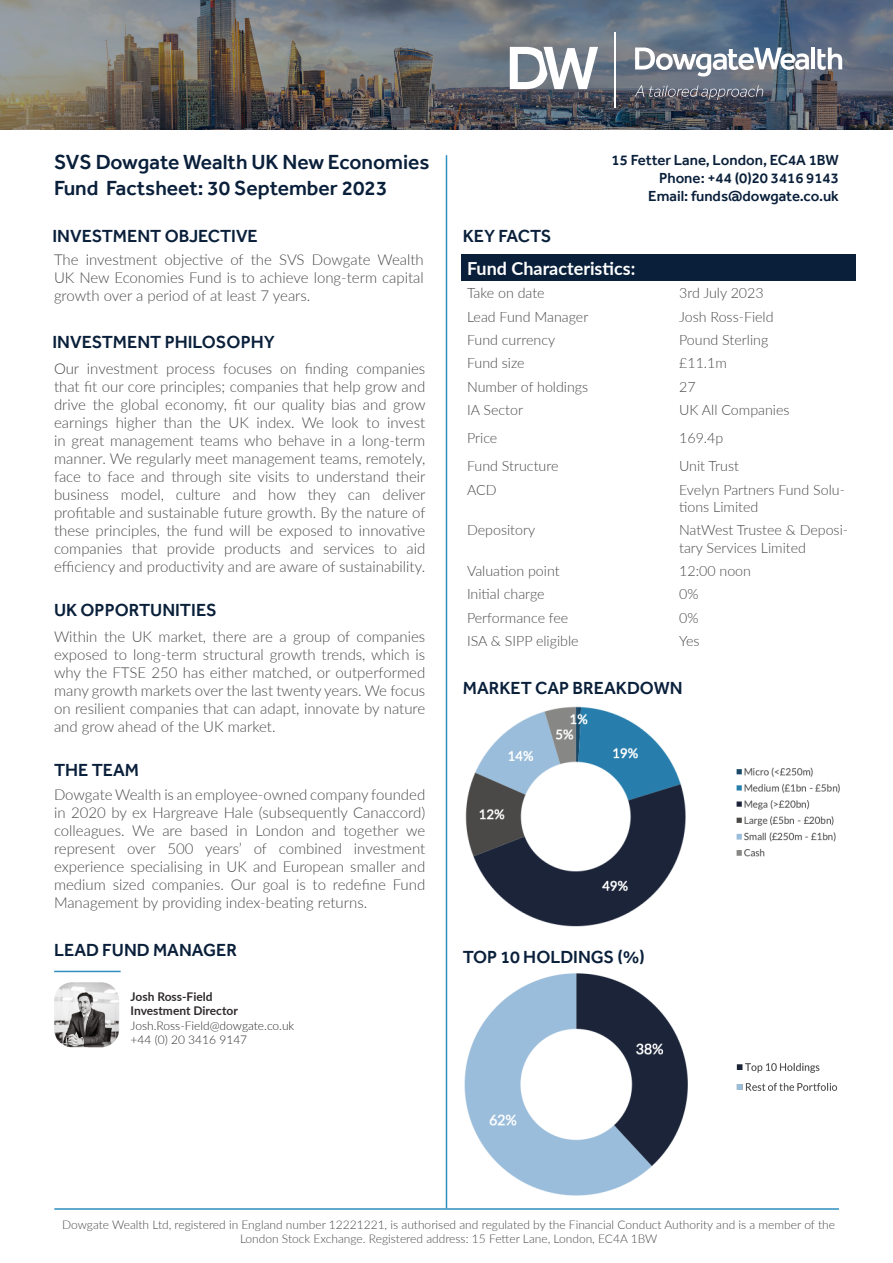
<style>
.page{position:relative;width:893px;height:1263px;background:#fff}
.page>*{position:absolute;margin:0;border:0;box-sizing:border-box;transform-origin:0 0}
._10_17_Reg_Left{font:500 21px/25.5px "Effra";color:#091f3a}
.t1{font:500 18px "Effra";color:#091f3a}
.t2{font:700 18px "Lato";color:#fff}
.Standard_text{font:300 15px/18px "Lato";color:#4a4a4a;text-align:justify}
._10_17_Reg_Left-2{font:500 15px "Effra";color:#091f3a}
.t3{font:300 14.25px/17.1px "Lato";color:#4a4a4a}
.t4{font:300 12px/14.4px "Lato";color:#4a4a4a;text-align:center}
.t5{font:300 12px/14.4px "Lato";color:#231f20}
.t6{font:700 12px/14.4px "Lato";color:#231f20}
</style>
<div class="page">
<hr style="left:54px;top:1208px;width:785px;height:2px;background:#2f8ec0">
<hr style="left:446px;top:155px;width:1px;height:1053px;background:#2f8ec0">
<div style="left:461px;top:254px;width:394px;height:27px;background:#091f3a"></div>
<hr style="left:54px;top:971px;width:67px;height:1px;background:#2f8ec0">
<img style="left:736px;top:1063px;width:102px;height:28px">
<img style="left:54px;top:982px;width:65px;height:65px">
<img style="left:465px;top:706px;width:221px;height:221px">
<img style="left:736px;top:767px;width:104px;height:90px">
<img style="left:0;top:0;width:893px;height:130px">
<hr style="left:614px;top:32px;width:1px;height:75px;background:#fff">
<hr style="left:811px;top:47px;width:4px;height:22px;background:#fff">
<svg style="left:817px;top:47px;width:25px;height:23px"></svg>
<svg style="left:635px;top:47px;width:174px;height:29px"></svg>
<svg style="left:510px;top:47px;width:88px;height:42px"></svg>
<svg style="left:635px;top:85px;width:128px;height:15px;background:#696d7a"></svg>
<img style="left:464px;top:973px;width:224px;height:223px">
<p class="_10_17_Reg_Left" style="left:54px;top:149px;width:377px">SVS Dowgate Wealth UK New Economies<br>Fund Factsheet: 30 September 2023</p>
<p class="t1" style="left:52px;top:225px;width:207px">INVESTMENT OBJECTIVE</p>
<p class="Standard_text" style="left:54px;top:250px;width:371px">The investment objective of the SVS Dowgate Wealth UK New Economies Fund is to achieve long-term capital growth over a period of at least 7 years.</p>
<p class="t1" style="left:52px;top:331px;width:224px">INVESTMENT PHILOSOPHY</p>
<p class="Standard_text" style="left:54px;top:359px;width:373px">Our investment process focuses on finding companies that fit our core principles; companies that help grow and drive the global economy, fit our quality bias and grow earnings higher than the UK index. We look to invest in great management teams who behave in a long-term manner. We regularly meet management teams, remotely, face to face and through site visits to understand their business model, culture and how they can deliver profitable and sustainable future growth. By the nature of these principles, the fund will be exposed to innovative companies that provide products and services to aid efficiency and productivity and are aware of sustainability.</p>
<p class="t1" style="left:54px;top:599px;width:164px">UK OPPORTUNITIES</p>
<p class="Standard_text" style="left:54px;top:627px;width:373px">Within the UK market, there are a group of companies exposed to long-term structural growth trends, which is why the FTSE 250 has either matched, or outperformed many growth markets over the last twenty years. We focus on resilient companies that can adapt, innovate by nature and grow ahead of the UK market.</p>
<p class="t1" style="left:54px;top:759px;width:87px">THE TEAM</p>
<p class="Standard_text" style="left:54px;top:785px;width:373px">Dowgate Wealth is an employee-owned company founded in 2020 by ex Hargreave Hale (subsequently Canaccord) colleagues. We are based in London and together we represent over 500 years’ of combined investment experience specialising in UK and European smaller and medium sized companies. Our goal is to redefine Fund Management by providing index-beating returns.</p>
<p class="t1" style="left:54px;top:939px;width:184px">LEAD FUND MANAGER</p>
<p class="t6" style="left:131px;top:989px;width:109px">Josh Ross-Field<br>Investment Director</p>
<p class="t5" style="left:131px;top:1018px;width:165px">Josh.Ross-Field@dowgate.co.uk +44 (0) 20 3416 9147</p>
<p class="t1" style="left:463px;top:225px;width:90px">KEY FACTS</p>
<p class="_10_17_Reg_Left-2" style="left:612px;top:151px;width:229px">15 Fetter Lane, London, EC4A 1BW</p>
<p class="_10_17_Reg_Left-2" style="left:659px;top:169px;width:181px">Phone: +44 (0)20 3416 9143</p>
<p class="_10_17_Reg_Left-2" style="left:648px;top:187px;width:192px">Email: funds@dowgate.co.uk</p>
<p class="t2" style="left:467px;top:255px;width:170px">Fund Characteristics:</p>
<p class="t3" style="left:467px;top:284px;width:79px">Take on date</p>
<p class="t3" style="left:679px;top:284px;width:86px">3rd July 2023</p>
<p class="t3" style="left:467px;top:307px;width:123px">Lead Fund Manager</p>
<p class="t3" style="left:679px;top:307px;width:96px">Josh Ross-Field</p>
<p class="t3" style="left:467px;top:331px;width:90px">Fund currency</p>
<p class="t3" style="left:679px;top:331px;width:91px">Pound Sterling</p>
<p class="t3" style="left:467px;top:354px;width:59px">Fund size</p>
<p class="t3" style="left:679px;top:354px;width:49px">£11.1m</p>
<p class="t3" style="left:467px;top:378px;width:123px">Number of holdings</p>
<p class="t3" style="left:679px;top:378px;width:18px">27</p>
<p class="t3" style="left:467px;top:401px;width:57px">IA Sector</p>
<p class="t3" style="left:679px;top:401px;width:112px">UK All Companies</p>
<p class="t3" style="left:467px;top:429px;width:32px">Price</p>
<p class="t3" style="left:679px;top:429px;width:46px">169.4p</p>
<p class="t3" style="left:467px;top:457px;width:93px">Fund Structure</p>
<p class="t3" style="left:679px;top:457px;width:61px">Unit Trust</p>
<p class="t3" style="left:467px;top:481px;width:31px">ACD</p>
<p class="t3" style="left:679px;top:481px;width:167px">Evelyn Partners Fund Solu&shy;tions Limited</p>
<p class="t3" style="left:467px;top:521px;width:70px">Depository</p>
<p class="t3" style="left:679px;top:521px;width:171px">NatWest Trustee &amp; Deposi&shy;tary Services Limited</p>
<p class="t3" style="left:467px;top:562px;width:94px">Valuation point</p>
<p class="t3" style="left:679px;top:562px;width:73px">12:00 noon</p>
<p class="t3" style="left:467px;top:585px;width:79px">Initial charge</p>
<p class="t3" style="left:679px;top:585px;width:21px">0%</p>
<p class="t3" style="left:467px;top:609px;width:103px">Performance fee</p>
<p class="t3" style="left:679px;top:609px;width:21px">0%</p>
<p class="t3" style="left:467px;top:632px;width:113px">ISA &amp; SIPP eligible</p>
<p class="t3" style="left:679px;top:632px;width:22px">Yes</p>
<p class="t1" style="left:463px;top:677px;width:221px">MARKET CAP BREAKDOWN</p>
<p class="t1" style="left:463px;top:946px;width:184px">TOP 10 HOLDINGS (%)</p>
<p class="t4" style="left:62px;top:1217px;width:774px">Dowgate Wealth Ltd, registered in England number 12221221, is authorised and regulated by the Financial Conduct Authority and is a member of the<br>London Stock Exchange. Registered address: 15 Fetter Lane, London, EC4A 1BW</p>
</div>
